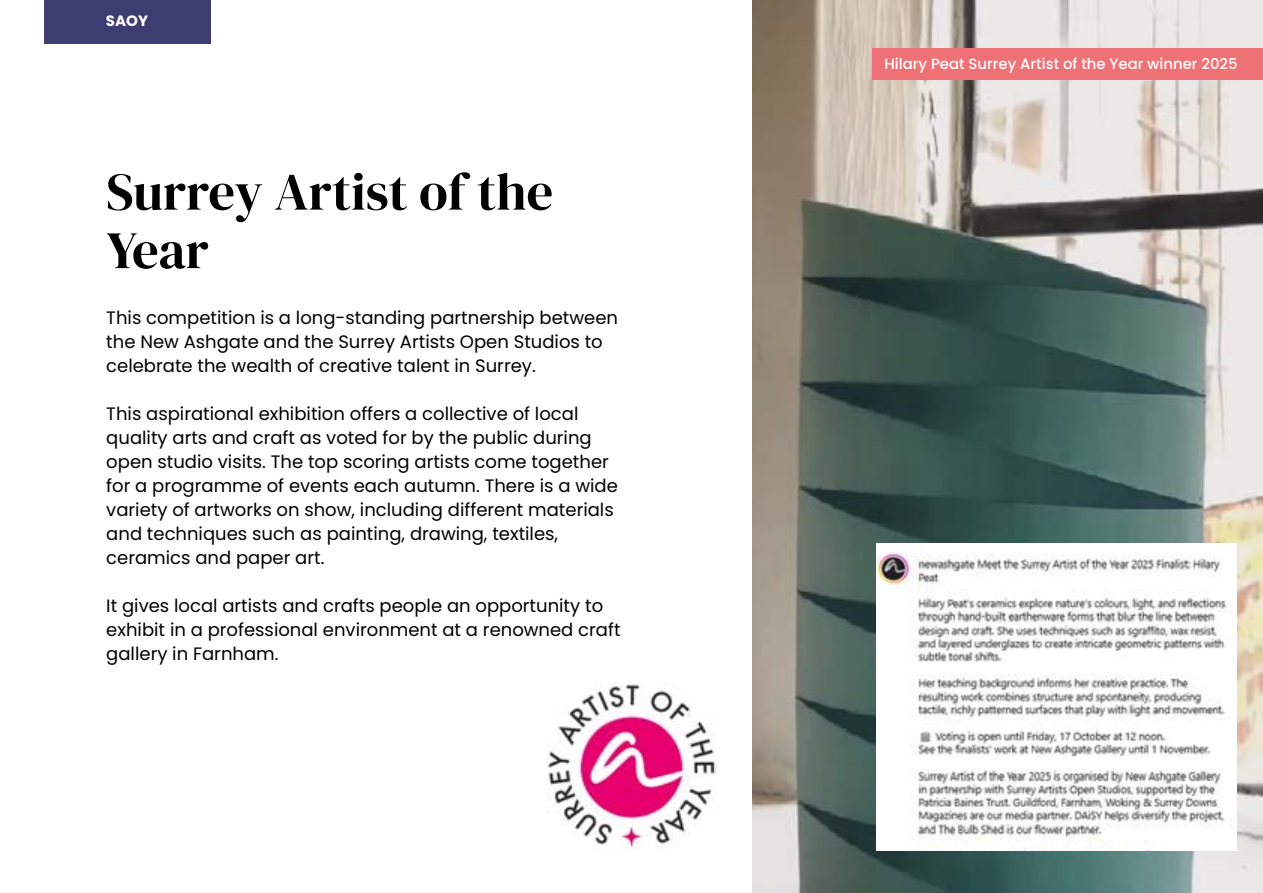
<style>
.page{position:relative;width:1263px;height:893px;background:#fff}
.page>*{position:absolute;margin:0;border:0;box-sizing:border-box;transform-origin:0 0}
.t1{font:52.5px/58.5px "DM Serif Display";color:#000}
.t2{font:18px/24px "Poppins";color:#000}
.t3{font:700 15px "Poppins";color:#fff}
.t4{font:500 14.85px "Poppins";color:#fff}
</style>
<div class="page">
<img style="left:547px;top:682px;width:169px;height:167px">
<img style="left:753px;top:0;width:510px;height:893px">
<img style="left:876px;top:543px;width:360px;height:308px">
<div style="left:873px;top:48px;width:390px;height:32px;background:#ee7175"></div>
<div style="left:44px;top:0;width:166px;height:44px;background:#3e3d71"></div>
<p class="t3" style="left:106px;top:12px;width:44px">SAOY</p>
<h1 class="t1" style="left:106px;top:163px;width:448px">Surrey Artist of the<br>Year</h1>
<p class="t2" style="left:106px;top:306px;width:513px">This competition is a long-standing partnership between the New Ashgate and the Surrey Artists Open Studios to celebrate the wealth of creative talent in Surrey.</p>
<p class="t2" style="left:106px;top:402px;width:513px">This aspirational exhibition offers a collective of local quality arts and craft as voted for by the public during open studio visits. The top scoring artists come together for a programme of events each autumn. There is a wide variety of artworks on show, including different materials and techniques such as painting, drawing, textiles, ceramics and paper art.</p>
<p class="t2" style="left:106px;top:594px;width:516px">It gives local artists and crafts people an opportunity to exhibit in a professional environment at a renowned craft gallery in Farnham.</p>
<p class="t4" style="left:884px;top:55px;width:355px">Hilary Peat Surrey Artist of the Year winner 2025</p>
</div>
